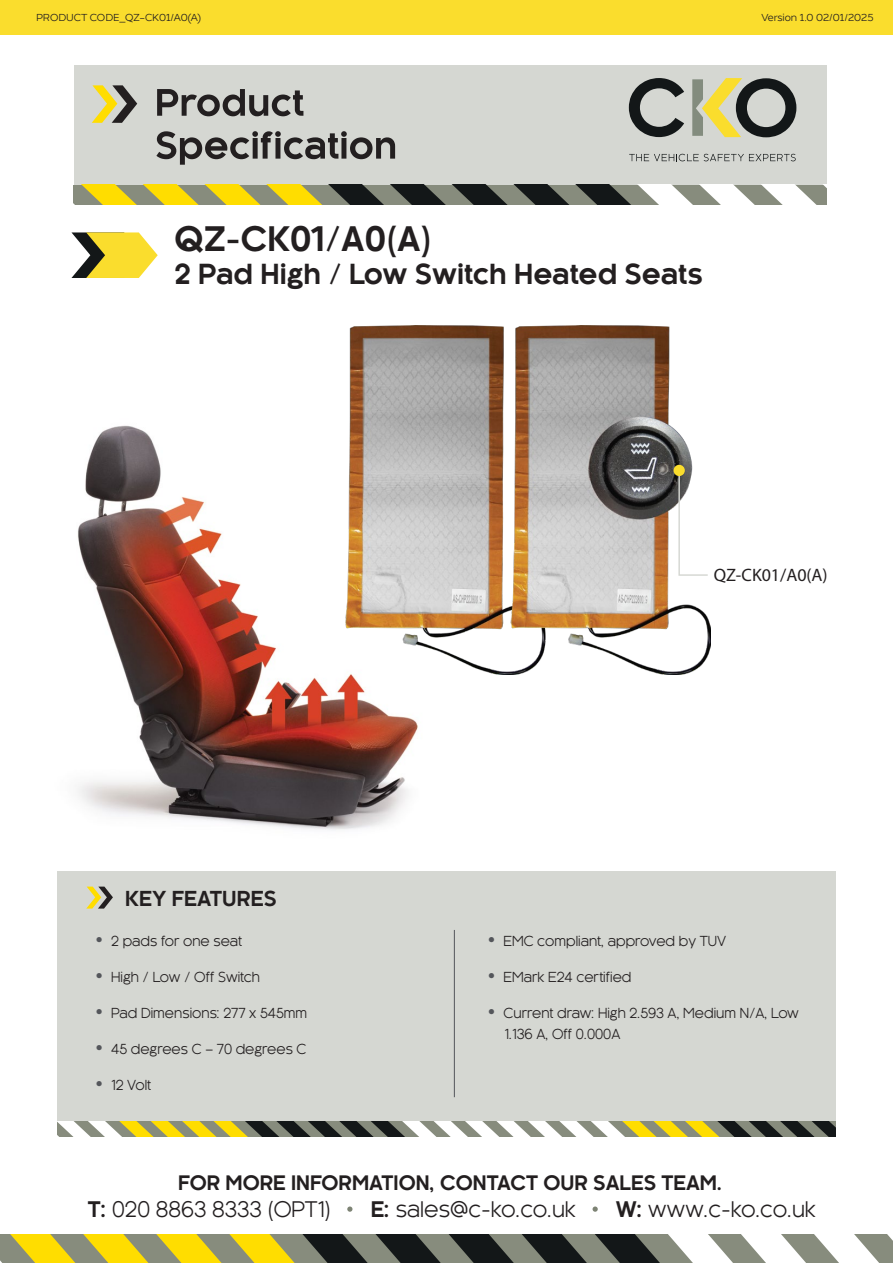
<style>
.page{position:relative;width:893px;height:1263px;background:#fff}
.page>*{position:absolute;margin:0;border:0;box-sizing:border-box;transform-origin:0 0}
.t1{font:700 33px "Kaleko 205 W00";color:#231f20}
.t2{font:700 27px "Kaleko 205 W00";color:#231f20}
.t3{font:21px "Kaleko 205 W00";color:#231f20}
.t4{font:700 20.1px "Kaleko 205 W00";color:#231f20}
.t5{font:700 19.5px "Kaleko 205 W00";color:#231f20}
.t6{font:18px "Myriad Pro";color:#231f20}
.t7{font:13.5px/21px "Kaleko 205 W00";color:#231f20}
.t8{font:300 10.5px "Naste";color:#231f20}
.s1{font-size:25.5px;color:#54565b}
.s2{font-weight:700}
</style>
<div class="page">
<img style="left:78px;top:425px;width:340px;height:405px">
<img style="left:345px;top:326px;width:365px;height:349px">
<div style="left:0;top:0;width:893px;height:35px;background:#fadd2d"></div>
<div style="left:74px;top:66px;width:753px;height:124px;background:#d5d7d2"></div>
<svg style="left:92px;top:85px;width:45px;height:38px"></svg>
<svg style="left:157px;top:89px;width:146px;height:27px"></svg>
<svg style="left:156px;top:131px;width:239px;height:34px"></svg>
<svg style="left:73px;top:185px;width:753px;height:20px;background:#928f61"></svg>
<svg style="left:629px;top:154px;width:167px;height:7px"></svg>
<svg style="left:629px;top:78px;width:55px;height:59px"></svg>
<svg style="left:692px;top:78px;width:104px;height:59px"></svg>
<svg style="left:347px;top:1206px;width:5px;height:6px"></svg>
<svg style="left:593px;top:1206px;width:5px;height:6px"></svg>
<svg style="left:0;top:1234px;width:892px;height:29px;background:#928f61"></svg>
<svg style="left:71px;top:232px;width:87px;height:46px"></svg>
<div style="left:58px;top:871px;width:778px;height:258px;background:#d5d7d2"></div>
<svg style="left:86px;top:886px;width:27px;height:22px"></svg>
<svg style="left:58px;top:1122px;width:778px;height:15px;background:#9a986f"></svg>
<hr style="left:454px;top:930px;width:1px;height:167px;background:#54565b">
<svg style="left:678px;top:469px;width:31px;height:107px"></svg>
<div style="left:673px;top:465px;width:12px;height:11px;background:#fadd2d;border-radius:50%"></div>
<p class="t8" style="left:36px;top:10px;width:166px">PRODUCT CODE_QZ-CK01/A0(A)</p>
<p class="t8" style="left:761px;top:10px;width:114px">Version 1.0 02/01/2025</p>
<h1 class="t1" style="left:175px;top:221px;width:259px">QZ-CK01/A0(A)</h1>
<h2 class="t2" style="left:175px;top:259px;width:530px">2 Pad High / Low Switch Heated Seats</h2>
<h3 class="t6" style="left:714px;top:564px;width:115px">QZ-CK01/A0(A)</h3>
<h3 class="t4" style="left:125px;top:888px;width:153px">KEY FEATURES</h3>
<p class="t7" style="left:94px;top:930px;width:149px"><span class="s1">•</span> 2 pads for one seat</p>
<p class="t7" style="left:94px;top:966px;width:167px"><span class="s1">•</span> High / Low / Off Switch</p>
<p class="t7" style="left:94px;top:1002px;width:214px"><span class="s1">•</span> Pad Dimensions: 277 x 545mm</p>
<p class="t7" style="left:94px;top:1038px;width:214px"><span class="s1">•</span> 45 degrees C – 70 degrees C</p>
<p class="t7" style="left:94px;top:1074px;width:58px"><span class="s1">•</span> 12 Volt</p>
<p class="t7" style="left:486px;top:930px;width:241px"><span class="s1">•</span> EMC compliant, approved by TUV</p>
<p class="t7" style="left:486px;top:966px;width:147px"><span class="s1">•</span> EMark E24 certified</p>
<p class="t7" style="left:505px;top:1002px;width:296px;text-indent:-18px"><span class="s1">•</span> Current draw: High 2.593 A, Medium N/A, Low<br>1.136 A, Off 0.000A</p>
<h3 class="t5" style="left:178px;top:1172px;width:546px">FOR MORE INFORMATION, CONTACT OUR SALES TEAM.</h3>
<h3 class="t3" style="left:88px;top:1198px;width:245px"><span class="s2">T:</span> 020 8863 8333 (OPT1)</h3>
<h3 class="t3" style="left:371px;top:1198px;width:207px"><span class="s2">E:</span> sales@c-ko.co.uk</h3>
<h3 class="t3" style="left:616px;top:1198px;width:202px"><span class="s2">W:</span> www.c-ko.co.uk</h3>
</div>
